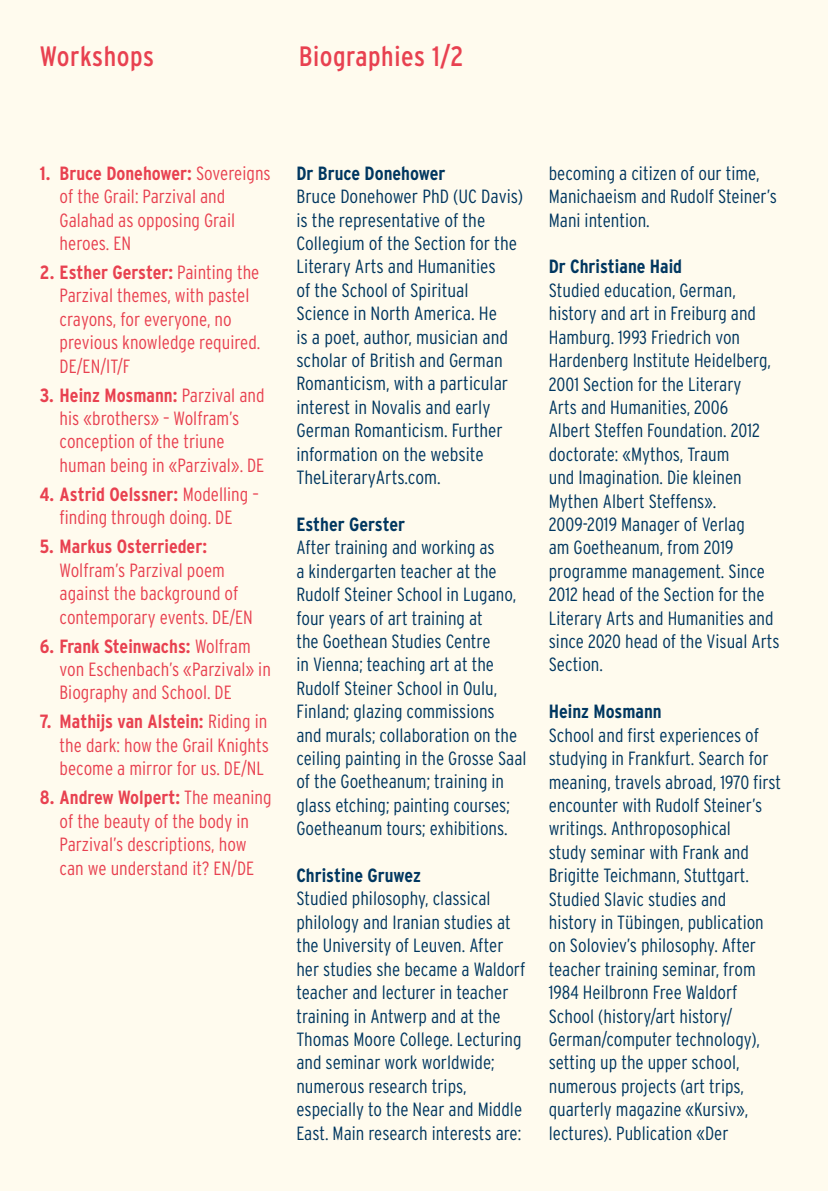
<style>
.page{position:relative;width:828px;height:1191px;background:#fffbee}
.page>*{position:absolute;margin:0;border:0;box-sizing:border-box;transform-origin:0 0}
.t1{font:28px "Interstate Condensed";letter-spacing:.02em;color:#e84150}
.t2{font:300 19.2px/23.4px "Interstate Condensed";color:#003760}
.t3{font:300 19.2px/23.4px "Interstate Condensed";color:#e84150}
.t4{font:700 19.2px "Interstate Condensed";color:#003760}
.t5{font:700 19.2px "Interstate Condensed";color:#e84150}
.s1{font-weight:700}
</style>
<div class="page">
<h1 class="t1" style="left:40px;top:41px;width:116px">Workshops</h1>
<h1 class="t1" style="left:299px;top:41px;width:166px">Biographies 1/2</h1>
<p class="t3" style="left:60px;top:161px;width:213px;text-indent:-20px"><span class="s1">1. Bruce Donehower:</span> Sovereigns of the Grail: Parzival and<br>Galahad as opposing Grail heroes. EN</p>
<p class="t3" style="left:60px;top:260px;width:202px;text-indent:-20px"><span class="s1">2. Esther Gerster:</span> Painting the<br>Parzival themes, with pastel crayons, for everyone, no previous knowledge required.<br>DE/EN/IT/F</p>
<p class="t3" style="left:60px;top:383px;width:206px;text-indent:-20px"><span class="s1">3. Heinz Mosmann:</span> Parzival and his «brothers» – Wolfram’s conception of the triune human being in «Parzival». DE</p>
<p class="t3" style="left:40px;top:482px;width:220px;text-align:center"><span class="s1">4. Astrid Oelssner:</span> Modelling – finding through doing. DE</p>
<p class="t5" style="left:40px;top:536px;width:169px">5. Markus Osterrieder:</p>
<p class="t3" style="left:60px;top:558px;width:195px">Wolfram’s Parzival poem against the background of contemporary events. DE/EN</p>
<p class="t3" style="left:60px;top:634px;width:213px;text-indent:-20px"><span class="s1">6. Frank Steinwachs:</span> Wolfram von Eschenbach’s «Parzival» in<br>Biography and School. DE</p>
<p class="t3" style="left:60px;top:710px;width:211px;text-align:justify;text-indent:-20px"><span class="s1">7. Mathijs van Alstein:</span> Riding in the dark: how the Grail Knights become a mirror for us. DE/NL</p>
<p class="t3" style="left:40px;top:785px;width:233px;text-align:center"><span class="s1">8. Andrew Wolpert:</span> The meaning of the beauty of the body in<br>Parzival’s descriptions, how<br>can we understand it? EN/DE</p>
<p class="t4" style="left:296px;top:162px;width:150px">Dr Bruce Donehower</p>
<p class="t2" style="left:296px;top:184px;width:228px">Bruce Donehower PhD (UC Davis) is the representative of the<br>Collegium of the Section for the<br>Literary Arts and Humanities<br>of the School of Spiritual<br>Science in North America. He<br>is a poet, author, musician and scholar of British and German<br>Romanticism, with a particular interest in Novalis and early<br>German Romanticism. Further information on the website<br>TheLiteraryArts.com.</p>
<p class="t4" style="left:296px;top:513px;width:110px">Esther Gerster</p>
<p class="t2" style="left:296px;top:535px;width:232px">After training and working as<br>a kindergarten teacher at the<br>Rudolf Steiner School in Lugano, four years of art training at<br>the Goethean Studies Centre<br>in Vienna; teaching art at the<br>Rudolf Steiner School in Oulu,<br>Finland; glazing commissions<br>and murals; collaboration on the ceiling painting in the Grosse Saal of the Goetheanum; training in glass etching; painting courses;<br>Goetheanum tours; exhibitions.</p>
<p class="t4" style="left:296px;top:864px;width:126px">Christine Gruwez</p>
<p class="t2" style="left:296px;top:886px;width:230px">Studied philosophy, classical philology and Iranian studies at the University of Leuven. After her studies she became a Waldorf teacher and lecturer in teacher training in Antwerp and at the<br>Thomas Moore College. Lecturing and seminar work worldwide; numerous research trips, especially to the Near and Middle<br>East. Main research interests are:</p>
<p class="t2" style="left:549px;top:161px;width:230px">becoming a citizen of our time,<br>Manichaeism and Rudolf Steiner’s<br>Mani intention.</p>
<p class="t4" style="left:549px;top:256px;width:135px">Dr Christiane Haid</p>
<p class="t2" style="left:549px;top:278px;width:232px">Studied education, German, history and art in Freiburg and<br>Hamburg. 1993 Friedrich von<br>Hardenberg Institute Heidelberg,<br>2001 Section for the Literary<br>Arts and Humanities, 2006<br>Albert Steffen Foundation. 2012 doctorate: «Mythos, Traum<br>und Imagination. Die kleinen<br>Mythen Albert Steffens».<br>2009-2019 Manager of Verlag<br>am Goetheanum, from 2019 programme management. Since<br>2012 head of the Section for the<br>Literary Arts and Humanities and since 2020 head of the Visual Arts<br>Section.</p>
<p class="t4" style="left:549px;top:701px;width:114px">Heinz Mosmann</p>
<p class="t2" style="left:549px;top:723px;width:234px">School and first experiences of studying in Frankfurt. Search for meaning, travels abroad, 1970 first encounter with Rudolf Steiner’s writings. Anthroposophical<br>study seminar with Frank and<br>Brigitte Teichmann, Stuttgart.<br>Studied Slavic studies and<br>history in Tübingen, publication on Soloviev’s philosophy. After teacher training seminar, from<br>1984 Heilbronn Free Waldorf<br>School (history/art history/<br>German/computer technology), setting up the upper school, numerous projects (art trips, quarterly magazine «Kursiv», lectures). Publication «Der</p>
</div>
